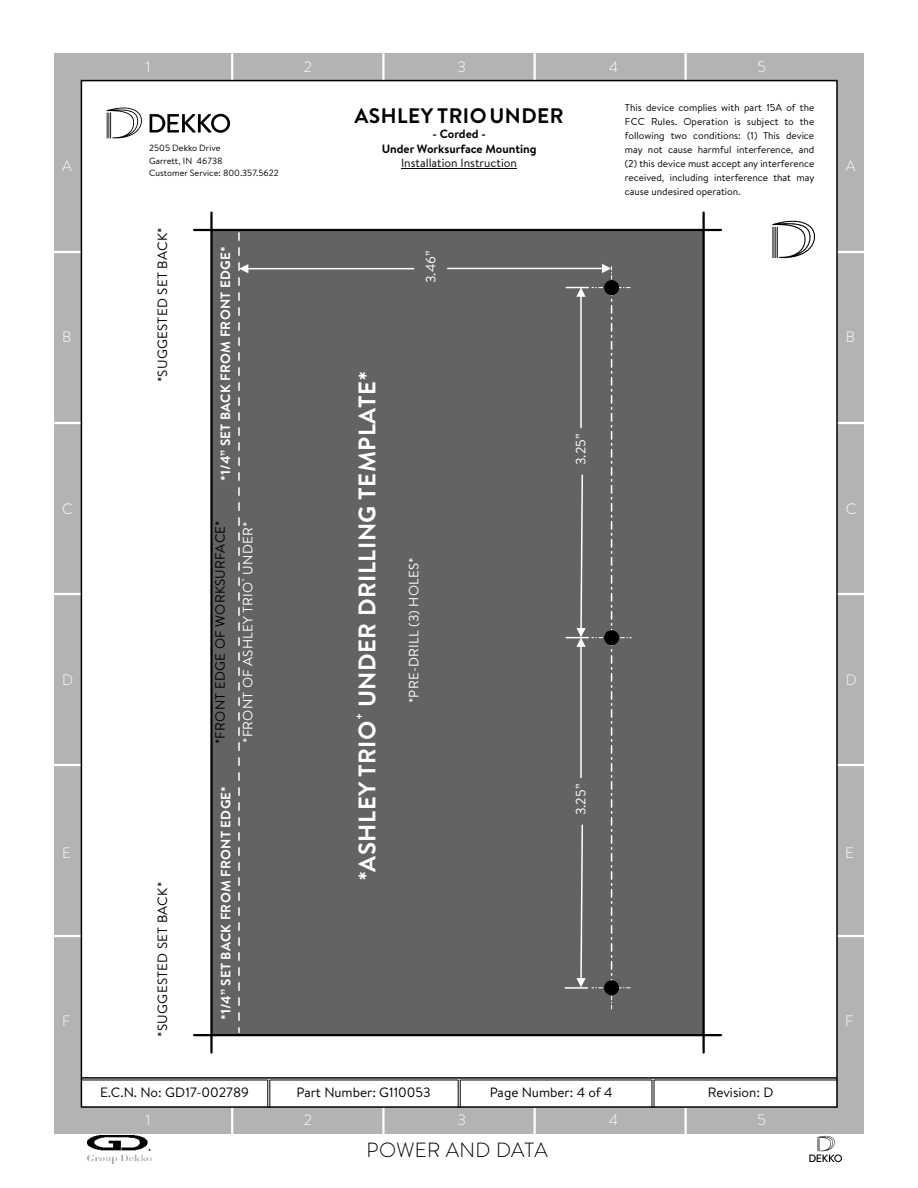
<style>
.page{position:relative;width:918px;height:1188px;background:#fff}
.page>*{position:absolute;margin:0;border:0;box-sizing:border-box;transform-origin:0 0}
.t1{font:700 24px "Brandon Text";letter-spacing:.02em;color:#fff}
.t2{font:700 21px "Brandon Text";letter-spacing:.02em;color:#000}
.t3{font:300 20.55px "Brandon Text";letter-spacing:.02em;color:#000}
.t4{font:300 15px "Brandon Text";color:#fff}
.t5{font:13.5px "Brandon Text";letter-spacing:.015em;color:#000}
.t6{font:13.5px "Brandon Text";letter-spacing:.02em;color:#fff}
.t7{font:700 13.5px "Brandon Text";letter-spacing:.02em;color:#fff}
.t8{font:700 12px "Brandon Text";color:#000}
.t9{font:12px "Brandon Text";color:#000}
.t10{font:700 12px "Brandon Text";color:#fff}
.t11{font:10.05px/14px "Brandon Text";color:#000;text-align:justify}
.t12{font:9px/12.5px "Brandon Text";color:#000}
.t13{font:6.75px "Brandon Text";color:#fff}
</style>
<div class="page">
<div style="left:54px;top:53px;width:810px;height:1081px;background:#b3b3b3"></div>
<hr style="left:54px;top:251px;width:27px;height:2px;background:#fff">
<hr style="left:54px;top:422px;width:27px;height:2px;background:#fff">
<hr style="left:54px;top:593px;width:27px;height:2px;background:#fff">
<hr style="left:54px;top:764px;width:27px;height:2px;background:#fff">
<hr style="left:54px;top:935px;width:27px;height:2px;background:#fff">
<hr style="left:837px;top:251px;width:27px;height:2px;background:#fff">
<hr style="left:837px;top:593px;width:27px;height:2px;background:#fff">
<hr style="left:231px;top:54px;width:2px;height:27px;background:#fff">
<hr style="left:382px;top:54px;width:3px;height:27px;background:#fff">
<hr style="left:534px;top:54px;width:2px;height:27px;background:#fff">
<hr style="left:685px;top:54px;width:2px;height:27px;background:#fff">
<hr style="left:231px;top:1107px;width:2px;height:27px;background:#fff">
<hr style="left:382px;top:1107px;width:3px;height:27px;background:#fff">
<hr style="left:534px;top:1107px;width:2px;height:27px;background:#fff">
<hr style="left:685px;top:1107px;width:2px;height:27px;background:#fff">
<hr style="left:837px;top:422px;width:27px;height:2px;background:#fff">
<hr style="left:837px;top:764px;width:27px;height:2px;background:#fff">
<hr style="left:837px;top:935px;width:27px;height:2px;background:#fff">
<div style="left:80px;top:79px;width:759px;height:1030px;background:#fff"></div>
<hr style="left:81px;top:1077px;width:756px;height:2px;background:#000">
<svg style="left:458px;top:1080px;width:3px;height:27px"></svg>
<svg style="left:268px;top:1080px;width:3px;height:27px"></svg>
<svg style="left:652px;top:1080px;width:3px;height:27px"></svg>
<hr style="left:270px;top:1080px;width:188px;height:1px;background:#000">
<hr style="left:460px;top:1080px;width:192px;height:1px;background:#000">
<hr style="left:654px;top:1080px;width:183px;height:1px;background:#000">
<hr style="left:81px;top:1080px;width:187px;height:1px;background:#000">
<svg style="left:209px;top:228px;width:497px;height:809px;background:#616161"></svg>
<div style="left:238px;top:233px;width:176px;height:799px;background:#636363"></div>
<hr style="left:210px;top:213px;width:3px;height:17px;background:#000">
<svg style="left:194px;top:229px;width:17px;height:2px"></svg>
<svg style="left:194px;top:1034px;width:17px;height:2px"></svg>
<hr style="left:210px;top:1035px;width:3px;height:18px;background:#000">
<div style="left:447px;top:264px;width:185px;height:746px;background:#636363"></div>
<hr style="left:702px;top:213px;width:3px;height:17px;background:#000">
<svg style="left:704px;top:229px;width:17px;height:2px"></svg>
<svg style="left:704px;top:1034px;width:17px;height:2px"></svg>
<hr style="left:702px;top:1035px;width:3px;height:18px;background:#000">
<hr style="left:401px;top:168px;width:116px;height:1px;background:#000">
<svg style="left:107px;top:106px;width:36px;height:33px"></svg>
<svg style="left:150px;top:114px;width:80px;height:19px;background:#999"></svg>
<svg style="left:772px;top:218px;width:44px;height:40px;background:#d5d5d5"></svg>
<hr style="left:772px;top:227px;width:2px;height:31px;background:#000">
<hr style="left:775px;top:227px;width:1px;height:31px;background:#000">
<hr style="left:777px;top:227px;width:1px;height:31px;background:#000">
<svg style="left:809px;top:1135px;width:33px;height:27px"></svg>
<img style="left:88px;top:1136px;width:63px;height:27px">
<h3 class="t4" style="left:145px;top:61px;width:7px">1</h3>
<h3 class="t4" style="left:304px;top:61px;width:10px">2</h3>
<h3 class="t4" style="left:457px;top:61px;width:10px">3</h3>
<h3 class="t4" style="left:609px;top:61px;width:11px">4</h3>
<h3 class="t4" style="left:757px;top:61px;width:10px">5</h3>
<h3 class="t4" style="left:62px;top:161px;width:11px">A</h3>
<p class="t12" style="left:149px;top:143px;width:131px">2505 Dekko Drive<br>Garrett, IN 46738<br>Customer Service: 800.357.5622</p>
<h2 class="t2" style="left:355px;top:108px;width:211px">ASHLEY TRIO UNDER</h2>
<p class="t8" style="left:382px;top:144px;width:156px">Under Worksurface Mounting</p>
<p class="t9" style="left:401px;top:159px;width:117px">Installation Instruction</p>
<p class="t8" style="left:432px;top:129px;width:55px">- Corded -</p>
<p class="t11" style="left:625px;top:102px;width:191px">This device complies with part 15A of the FCC Rules. Operation is subject to the following two conditions: (1) This device may not cause harmful interference, and (2) this device must accept any interference received, including interference that may cause undesired operation.</p>
<h3 class="t4" style="left:846px;top:161px;width:11px">A</h3>
<h3 class="t4" style="left:62px;top:331px;width:11px">B</h3>
<h3 class="t4" style="left:62px;top:504px;width:12px">C</h3>
<h3 class="t4" style="left:62px;top:674px;width:13px">D</h3>
<h3 class="t4" style="left:62px;top:848px;width:10px">E</h3>
<h3 class="t4" style="left:62px;top:1016px;width:10px">F</h3>
<h3 class="t5" style="left:158px;top:382px;width:156px;rotate:-90deg">*SUGGESTED SET BACK*</h3>
<h3 class="t5" style="left:158px;top:1037px;width:156px;rotate:-90deg">*SUGGESTED SET BACK*</h3>
<h3 class="t7" style="left:221px;top:481px;width:236px;rotate:-90deg">*1/4” SET BACK FROM FRONT EDGE*</h3>
<h3 class="t5" style="left:216px;top:744px;width:226px;rotate:-90deg">*FRONT EDGE OF WORKSURFACE*</h3>
<h3 class="t6" style="left:243px;top:743px;width:223px;rotate:-90deg">*FRONT OF ASHLEY TRIO UNDER*</h3>
<p class="t13" style="left:241px;top:582px;width:6px;rotate:-90deg">+</p>
<h3 class="t7" style="left:221px;top:1020px;width:236px;rotate:-90deg">*1/4” SET BACK FROM FRONT EDGE*</h3>
<h3 class="t6" style="left:426px;top:283px;width:34px;rotate:-90deg">3.46”</h3>
<h1 class="t1" style="left:359px;top:881px;width:512px;rotate:-90deg">*ASHLEY TRIO UNDER DRILLING TEMPLATE*</h1>
<p class="t10" style="left:355px;top:720px;width:9px;rotate:-90deg">+</p>
<h3 class="t6" style="left:409px;top:703px;width:148px;rotate:-90deg">*PRE-DRILL (3) HOLES*</h3>
<h3 class="t6" style="left:576px;top:465px;width:33px;rotate:-90deg">3.25”</h3>
<h3 class="t6" style="left:576px;top:815px;width:33px;rotate:-90deg">3.25”</h3>
<h3 class="t4" style="left:846px;top:331px;width:11px">B</h3>
<h3 class="t4" style="left:846px;top:504px;width:12px">C</h3>
<h3 class="t4" style="left:846px;top:674px;width:13px">D</h3>
<h3 class="t4" style="left:845px;top:848px;width:10px">E</h3>
<h3 class="t4" style="left:845px;top:1016px;width:10px">F</h3>
<h3 class="t5" style="left:100px;top:1088px;width:150px">E.C.N. No: GD17-002789</h3>
<h3 class="t5" style="left:297px;top:1088px;width:136px">Part Number: G110053</h3>
<h3 class="t5" style="left:708px;top:1088px;width:67px">Revision: D</h3>
<h3 class="t5" style="left:490px;top:1088px;width:124px">Page Number: 4 of 4</h3>
<h3 class="t4" style="left:145px;top:1115px;width:7px">1</h3>
<h3 class="t4" style="left:304px;top:1115px;width:10px">2</h3>
<h3 class="t4" style="left:457px;top:1115px;width:10px">3</h3>
<h3 class="t4" style="left:609px;top:1115px;width:11px">4</h3>
<h3 class="t4" style="left:757px;top:1115px;width:10px">5</h3>
<h3 class="t3" style="left:367px;top:1142px;width:183px">POWER AND DATA</h3>
</div>
